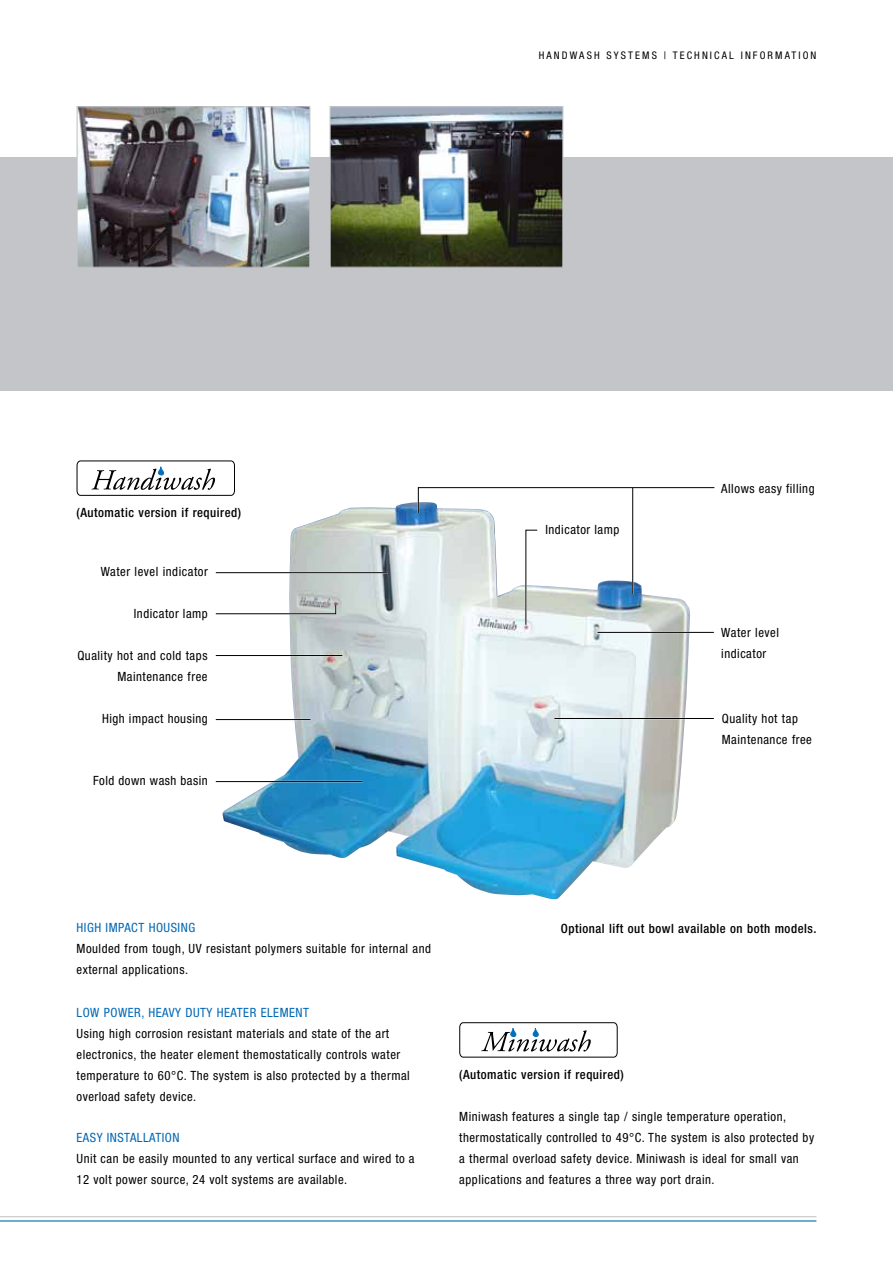
<style>
.page{position:relative;width:893px;height:1263px;background:#fff}
.page>*{position:absolute;margin:0;border:0;box-sizing:border-box;transform-origin:0 0}
.t1{font:condensed 12.75px/21px "Helvetica Neue";letter-spacing:.04em;color:#000}
.t2{font:500 condensed 12.75px "Helvetica Neue";letter-spacing:.04em;color:#000}
.t3{font:condensed 12.75px "Helvetica Neue";letter-spacing:.04em;color:#0068b5}
.t4{font:condensed 10.5px "Helvetica Neue";letter-spacing:.2em;color:#000}
</style>
<div class="page">
<hr style="left:0;top:157px;width:1px;height:234px;background:#c3c5c8">
<div style="left:0;top:158px;width:893px;height:233px;background:#c3c5c8"></div>
<hr style="left:0;top:1216px;width:816px;height:1px;background:#c3c5c8">
<hr style="left:0;top:1220px;width:816px;height:1px;background:#0068b5">
<img style="left:222px;top:502px;width:468px;height:397px">
<img style="left:332px;top:108px;width:229px;height:158px">
<div style="left:330px;top:106px;width:233px;height:162px;border:1px solid #c3c5c8"></div>
<img style="left:79px;top:108px;width:229px;height:158px">
<div style="left:77px;top:106px;width:233px;height:162px;border:1px solid #c3c5c8"></div>
<svg style="left:459px;top:1022px;width:159px;height:35px"></svg>
<svg style="left:77px;top:460px;width:158px;height:36px"></svg>
<hr style="left:597px;top:632px;width:117px;height:1px;background:#000">
<hr style="left:554px;top:718px;width:160px;height:1px;background:#000">
<hr style="left:216px;top:572px;width:171px;height:1px;background:#000">
<hr style="left:216px;top:655px;width:126px;height:1px;background:#000">
<hr style="left:216px;top:781px;width:146px;height:1px;background:#000">
<hr style="left:216px;top:719px;width:94px;height:1px;background:#000">
<svg style="left:524px;top:529px;width:15px;height:97px"></svg>
<svg style="left:215px;top:603px;width:122px;height:12px"></svg>
<svg style="left:417px;top:487px;width:298px;height:28px"></svg>
<hr style="left:632px;top:488px;width:1px;height:106px;background:#000">
<p class="t4" style="left:539px;top:50px;width:279px">handwash syst ems | t echnical informat ion</p>
<p class="t2" style="left:77px;top:505px;width:166px">(Automatic version if required)</p>
<p class="t1" style="left:101px;top:561px;width:109px">Water level indicator</p>
<p class="t1" style="left:134px;top:602px;width:76px">Indicator lamp</p>
<p class="t1" style="left:77px;top:645px;width:132px;text-align:right">Quality hot and cold taps<br>Maintenance free</p>
<p class="t1" style="left:102px;top:708px;width:107px">High impact housing</p>
<p class="t1" style="left:93px;top:770px;width:116px">Fold down wash basin</p>
<p class="t1" style="left:545px;top:519px;width:76px">Indicator lamp</p>
<p class="t1" style="left:721px;top:478px;width:95px">Allows easy filling</p>
<p class="t1" style="left:721px;top:622px;width:59px">Water level indicator</p>
<p class="t1" style="left:722px;top:708px;width:92px">Quality hot tap<br>Maintenance free</p>
<p class="t3" style="left:77px;top:920px;width:120px">High impact housing</p>
<p class="t1" style="left:77px;top:938px;width:356px">Moulded from tough, UV resistant polymers suitable for internal and external applications.</p>
<p class="t3" style="left:77px;top:1005px;width:231px">Low power, heavy duty heater element</p>
<p class="t1" style="left:77px;top:1022px;width:335px">Using high corrosion resistant materials and state of the art electronics, the heater element themostatically controls water temperature to 60°C. The system is also protected by a thermal overload safety device.</p>
<p class="t3" style="left:77px;top:1130px;width:105px">Easy installation</p>
<p class="t1" style="left:77px;top:1148px;width:340px">Unit can be easily mounted to any vertical surface and wired to a<br>12 volt power source, 24 volt systems are available.</p>
<p class="t2" style="left:561px;top:921px;width:257px">Optional lift out bowl available on both models.</p>
<p class="t2" style="left:459px;top:1067px;width:166px">(Automatic version if required)</p>
<p class="t1" style="left:459px;top:1106px;width:356px">Miniwash features a single tap / single temperature operation, thermostatically controlled to 49°C. The system is also protected by a thermal overload safety device. Miniwash is ideal for small van applications and features a three way port drain.</p>
</div>
